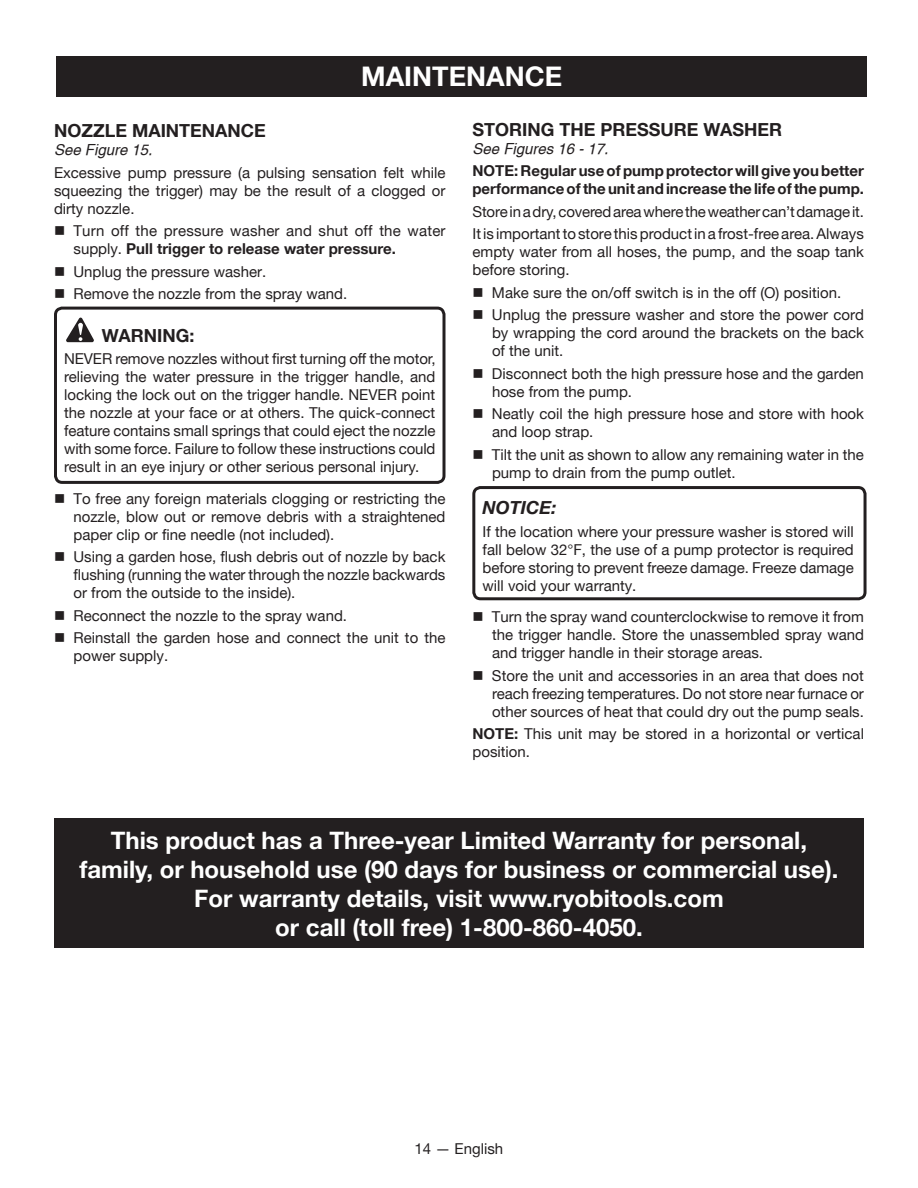
<style>
.page{position:relative;width:918px;height:1188px;background:#fff}
.page>*{position:absolute;margin:0;border:0;box-sizing:border-box;transform-origin:0 0}
.t1{font:700 27px "Helvetica Neue";color:#fff}
.t2{font:700 24px/28.8px "Helvetica Neue";color:#fff;text-align:center}
.t3{font:700 18px "Helvetica Neue";color:#231f20}
.t4{font:italic 700 18px "Helvetica Neue";color:#231f20}
.t5{font:15px/18px "Helvetica Neue";color:#231f20;text-align:justify}
.t6{font:700 15px/18px "Helvetica Neue";color:#231f20}
.t7{font:italic 15px "Helvetica";color:#231f20}
.s1{font-weight:700}
</style>
<div class="page">
<div style="left:54px;top:307px;width:392px;height:177px;border:3px solid #231f20;border-radius:7px"></div>
<div style="left:472px;top:486px;width:395px;height:114px;border:3px solid #231f20;border-radius:7px"></div>
<div style="left:56px;top:56px;width:811px;height:41px;background:#231f20"></div>
<svg style="left:66px;top:318px;width:28px;height:24px"></svg>
<div style="left:54px;top:818px;width:810px;height:130px;background:#231f20"></div>
<h1 class="t1" style="left:361px;top:59px;width:202px">MAINTENANCE</h1>
<p class="t3" style="left:54px;top:119px;width:213px">NOZZLE MAINTENANCE</p>
<p class="t7" style="left:54px;top:141px;width:100px">See Figure 15.</p>
<p class="t5" style="left:54px;top:163px;width:393px">Excessive pump pressure (a pulsing sensation felt while squeezing the trigger) may be the result of a clogged or dirty nozzle.</p>
<p class="t5" style="left:74px;top:221px;width:374px;text-indent:-20px">■ Turn off the pressure washer and shut off the water supply. <span class="s1">Pull trigger to release water pressure.</span></p>
<p class="t5" style="left:54px;top:262px;width:214px">■ Unplug the pressure washer.</p>
<p class="t5" style="left:54px;top:285px;width:295px">■ Remove the nozzle from the spray wand.</p>
<p class="t3" style="left:102px;top:324px;width:94px">WARNING:</p>
<p class="t5" style="left:64px;top:350px;width:373px">NEVER remove nozzles without first turning off the motor, relieving the water pressure in the trigger handle, and locking the lock out on the trigger handle. NEVER point the nozzle at your face or at others. The quick-connect feature contains small springs that could eject the nozzle with some force. Failure to follow these instructions could result in an eye injury or other serious personal injury.</p>
<p class="t5" style="left:74px;top:489px;width:374px;text-indent:-20px">■ To free any foreign materials clogging or restricting the nozzle, blow out or remove debris with a straightened paper clip or fine needle (not included).</p>
<p class="t5" style="left:74px;top:548px;width:374px;text-indent:-20px">■ Using a garden hose, flush debris out of nozzle by back flushing (running the water through the nozzle backwards or from the outside to the inside).</p>
<p class="t5" style="left:54px;top:606px;width:295px">■ Reconnect the nozzle to the spray wand.</p>
<p class="t5" style="left:74px;top:629px;width:373px;text-indent:-20px">■ Reinstall the garden hose and connect the unit to the power supply.</p>
<p class="t3" style="left:472px;top:118px;width:311px">STORING THE PRESSURE WASHER</p>
<p class="t7" style="left:472px;top:140px;width:137px">See Figures 16 - 17.</p>
<p class="t6" style="left:472px;top:162px;width:393px">NOTE: Regular use of pump protector will give you better performance of the unit and increase the life of the pump.</p>
<p class="t5" style="left:472px;top:200px;width:393px;line-height:22.5px">Store in a dry, covered area where the weather can’t damage it.<br>It is important to store this product in a frost-free area. Always</p>
<p class="t5" style="left:472px;top:243px;width:393px">empty water from all hoses, the pump, and the soap tank before storing.</p>
<p class="t5" style="left:472px;top:283px;width:370px">■ Make sure the on/off switch is in the off (O) position.</p>
<p class="t5" style="left:492px;top:306px;width:373px;text-indent:-20px">■ Unplug the pressure washer and store the power cord by wrapping the cord around the brackets on the back of the unit.</p>
<p class="t5" style="left:492px;top:364px;width:373px;text-indent:-20px">■ Disconnect both the high pressure hose and the garden hose from the pump.</p>
<p class="t5" style="left:492px;top:405px;width:374px;text-indent:-20px">■ Neatly coil the high pressure hose and store with hook and loop strap.</p>
<p class="t5" style="left:492px;top:445px;width:373px;text-indent:-20px">■ Tilt the unit as shown to allow any remaining water in the pump to drain from the pump outlet.</p>
<p class="t4" style="left:483px;top:497px;width:76px">NOTICE:</p>
<p class="t5" style="left:483px;top:522px;width:373px">If the location where your pressure washer is stored will fall below 32°F, the use of a pump protector is required before storing to prevent freeze damage. Freeze damage will void your warranty.</p>
<p class="t5" style="left:492px;top:608px;width:374px;text-indent:-20px">■ Turn the spray wand counterclockwise to remove it from the trigger handle. Store the unassembled spray wand and trigger handle in their storage areas.</p>
<p class="t5" style="left:492px;top:666px;width:373px;text-indent:-20px">■ Store the unit and accessories in an area that does not reach freezing temperatures. Do not store near furnace or other sources of heat that could dry out the pump seals.</p>
<p class="t5" style="left:472px;top:725px;width:393px"><span class="s1">NOTE:</span> This unit may be stored in a horizontal or vertical position.</p>
<h2 class="t2" style="left:79px;top:826px;width:761px">This product has a Three-year Limited Warranty for personal, family, or household use (90 days for business or commercial use).<br>For warranty details, visit www.ryobitools.com<br>or call (toll free) 1-800-860-4050.</h2>
<p class="t5" style="left:415px;top:1139px;width:90px">14 — English</p>
</div>
